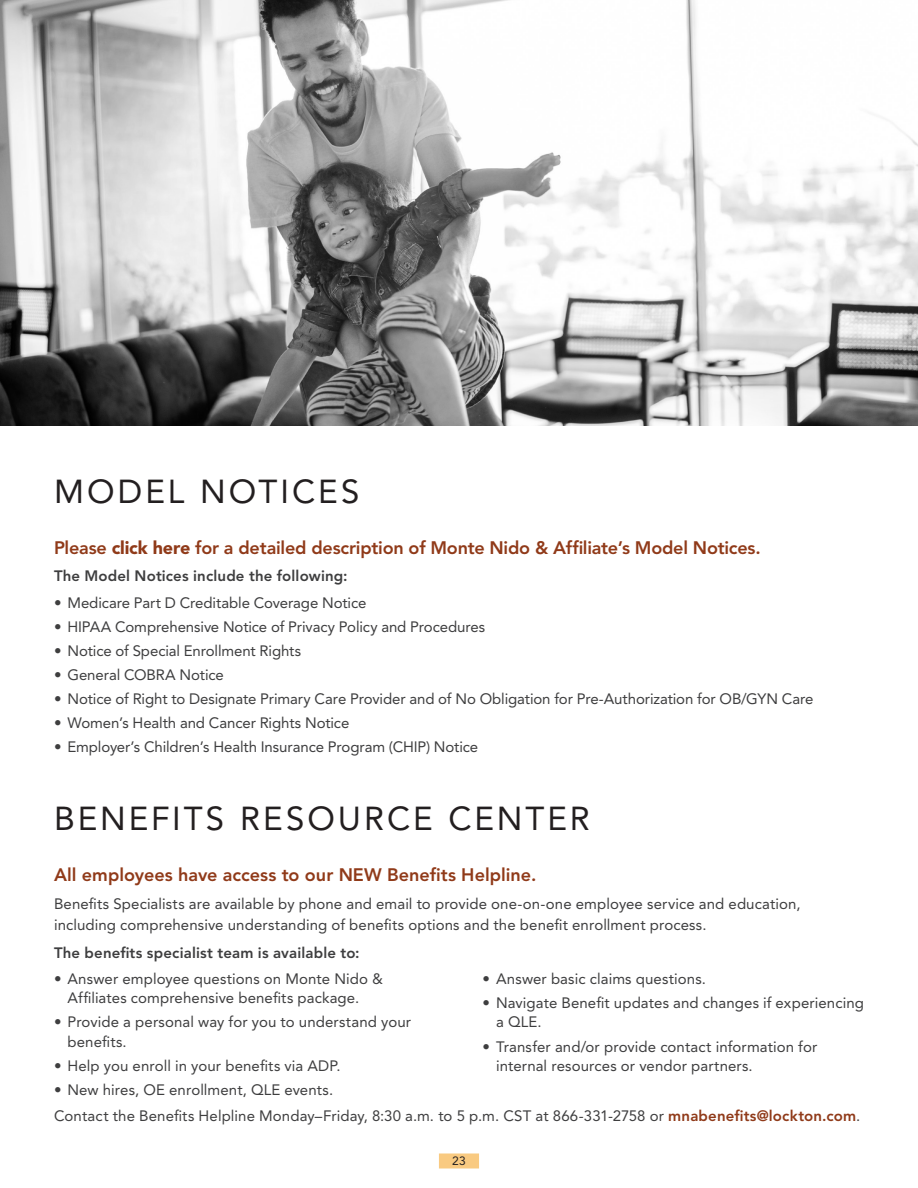
<style>
.page{position:relative;width:918px;height:1188px;background:#fff}
.page>*{position:absolute;margin:0;border:0;box-sizing:border-box;transform-origin:0 0}
.t1{font:33px "Avenir LT Std";letter-spacing:.09em;color:#231f20}
.Intro_Sentence{font:800 18px "Avenir LT Std";letter-spacing:-.01em;color:#903a19}
.Body_Copy{font:15px/19.5px "Avenir LT Std";letter-spacing:.005em;color:#3e3e3f}
.List_Intro{font:800 15px "Avenir LT Std";letter-spacing:.01em;color:#3e3e3f}
.t2{font:12px "Avenir LT Std";color:#231f20}
.s1{font-weight:900}
.s2{font-weight:800;color:#903a19}
</style>
<div class="page">
<img style="left:0;top:0;width:918px;height:425px">
<div style="left:439px;top:1154px;width:40px;height:14px;background:#f9ca81"></div>
<p class="t1" style="left:54px;top:472px;width:307px">MODEL NOTICES</p>
<p class="Intro_Sentence" style="left:54px;top:537px;width:708px">Please <span class="s1">click here</span> for a detailed description of Monte Nido &amp; Affiliate’s Model Notices.</p>
<p class="List_Intro" style="left:54px;top:567px;width:295px">The Model Notices include the following:</p>
<p class="Body_Copy" style="left:54px;top:593px;width:314px">• Medicare Part D Creditable Coverage Notice</p>
<p class="Body_Copy" style="left:54px;top:617px;width:433px">• HIPAA Comprehensive Notice of Privacy Policy and Procedures</p>
<p class="Body_Copy" style="left:54px;top:641px;width:249px">• Notice of Special Enrollment Rights</p>
<p class="Body_Copy" style="left:54px;top:665px;width:171px">• General COBRA Notice</p>
<p class="Body_Copy" style="left:54px;top:689px;width:761px">• Notice of Right to Designate Primary Care Provider and of No Obligation for Pre-Authorization for OB/GYN Care</p>
<p class="Body_Copy" style="left:54px;top:713px;width:297px">• Women’s Health and Cancer Rights Notice</p>
<p class="Body_Copy" style="left:54px;top:737px;width:426px">• Employer’s Children’s Health Insurance Program (CHIP) Notice</p>
<p class="t1" style="left:54px;top:799px;width:537px">BENEFITS RESOURCE CENTER</p>
<p class="Intro_Sentence" style="left:54px;top:864px;width:484px">All employees have access to our NEW Benefits Helpline.</p>
<p class="Body_Copy" style="left:54px;top:893px;width:748px;line-height:21px">Benefits Specialists are available by phone and email to provide one-on-one employee service and education, including comprehensive understanding of benefits options and the benefit enrollment process.</p>
<p class="List_Intro" style="left:54px;top:944px;width:307px">The benefits specialist team is available to:</p>
<p class="Body_Copy" style="left:68px;top:969px;width:317px;text-indent:-14px">• Answer employee questions on Monte Nido &amp;<br>Affiliates comprehensive benefits package.</p>
<p class="Body_Copy" style="left:68px;top:1013px;width:345px;text-indent:-14px">• Provide a personal way for you to understand your benefits.</p>
<p class="Body_Copy" style="left:54px;top:1056px;width:288px">• Help you enroll in your benefits via ADP.</p>
<p class="Body_Copy" style="left:54px;top:1080px;width:281px">• New hires, OE enrollment, QLE events.</p>
<p class="Body_Copy" style="left:483px;top:969px;width:225px">• Answer basic claims questions.</p>
<p class="Body_Copy" style="left:496px;top:993px;width:369px;text-indent:-14px">• Navigate Benefit updates and changes if experiencing a QLE.</p>
<p class="Body_Copy" style="left:496px;top:1037px;width:323px;text-indent:-14px">• Transfer and/or provide contact information for internal resources or vendor partners.</p>
<p class="Body_Copy" style="left:54px;top:1106px;width:808px">Contact the Benefits Helpline Monday–Friday, 8:30 a.m. to 5 p.m. CST at 866-331-2758 or <span class="s2">mnabenefits@lockton.com</span>.</p>
<p class="t2" style="left:452px;top:1154px;width:15px">23</p>
</div>
